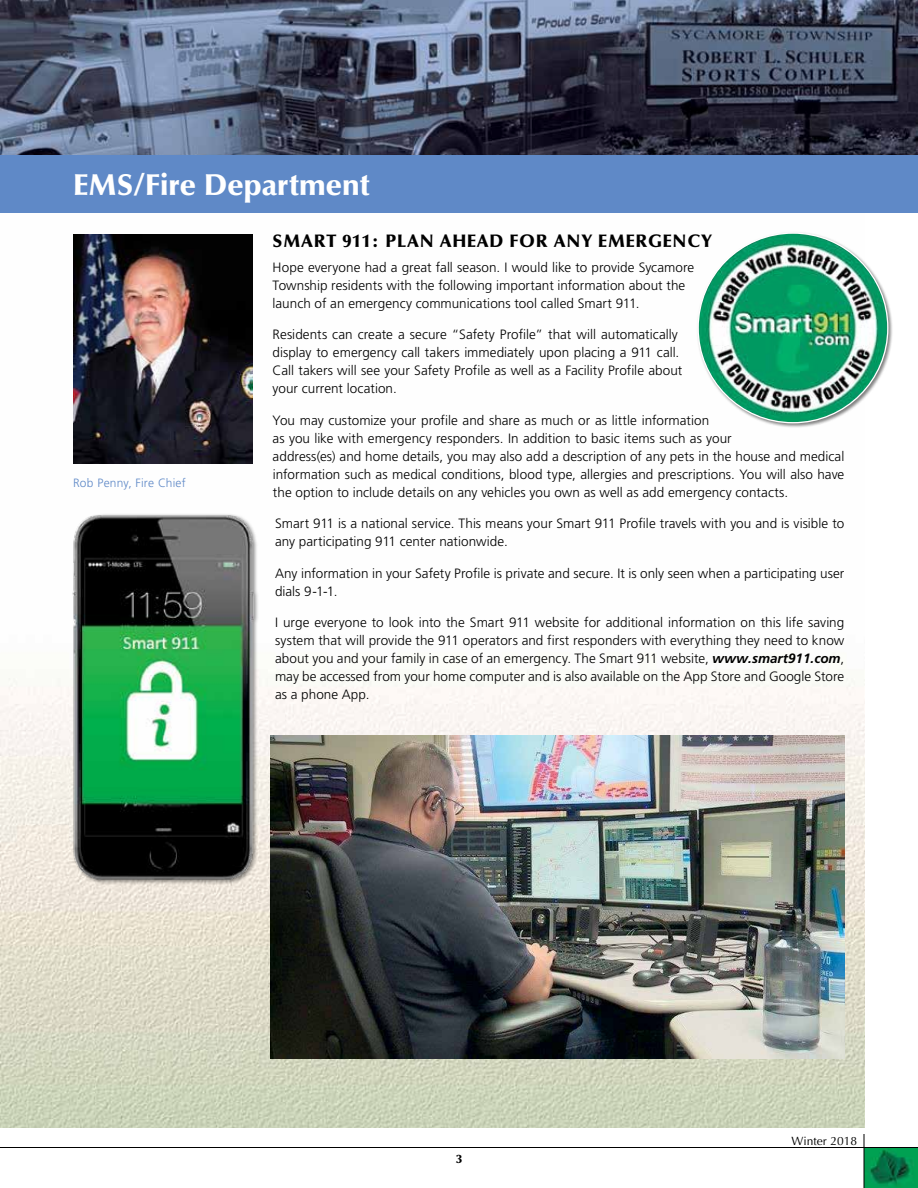
<style>
.page{position:relative;width:918px;height:1188px;background:#fff}
.page>*{position:absolute;margin:0;border:0;box-sizing:border-box;transform-origin:0 0}
.t1{font:900 30px "Optima";letter-spacing:-.005em;color:#fff}
.t2{font:900 18px "Optima";letter-spacing:.04em;color:#000}
.t3{font:300 13.5px/18px "Frutiger";color:#000}
.t4{font:300 12px "Frutiger";letter-spacing:.015em;color:#5f89c7}
.t5{font:12px "Optima";color:#000}
.t6{font:900 12px "Optima";color:#000}
.s1{font-weight:700;font-style:italic}
</style>
<div class="page">
<img style="left:865px;top:1148px;width:53px;height:40px">
<hr style="left:864px;top:1134px;width:1px;height:54px;background:#000">
<hr style="left:0;top:1147px;width:918px;height:1px;background:#000">
<img style="left:0;top:212px;width:864px;height:915px">
<img style="left:0;top:0;width:918px;height:155px">
<div style="left:0;top:155px;width:918px;height:57px;background:#5f89c7"></div>
<img style="left:69px;top:511px;width:190px;height:371px">
<img style="left:73px;top:234px;width:179px;height:229px">
<img style="left:271px;top:735px;width:574px;height:323px">
<div style="left:697px;top:231px;width:197px;height:198px;background:#000;opacity:.3"></div>
<img style="left:698px;top:233px;width:190px;height:190px;border-radius:94px">
<h1 class="t1" style="left:73px;top:167px;width:298px">EMS/Fire Department</h1>
<p class="t4" style="left:73px;top:476px;width:114px">Rob Penny, Fire Chief</p>
<h2 class="t2" style="left:273px;top:230px;width:441px">SMART 911: PLAN AHEAD FOR ANY EMERGENCY</h2>
<p class="t3" style="left:273px;top:258px;width:423px">Hope everyone had a great fall season. I would like to provide Sycamore<br>Township residents with the following important information about the launch of an emergency communications tool called Smart 911.</p>
<p class="t3" style="left:273px;top:326px;width:411px">Residents can create a secure “Safety Profile” that will automatically display to emergency call takers immediately upon placing a 911 call.<br>Call takers will see your Safety Profile as well as a Facility Profile about your current location.</p>
<p class="t3" style="left:273px;top:411px;width:573px">You may customize your profile and share as much or as little information<br>as you like with emergency responders. In addition to basic items such as your<br>address(es) and home details, you may also add a description of any pets in the house and medical information such as medical conditions, blood type, allergies and prescriptions. You will also have the option to include details on any vehicles you own as well as add emergency contacts.</p>
<p class="t3" style="left:275px;top:515px;width:571px">Smart 911 is a national service. This means your Smart 911 Profile travels with you and is visible to any participating 911 center nationwide.</p>
<p class="t3" style="left:275px;top:564px;width:571px">Any information in your Safety Profile is private and secure. It is only seen when a participating user dials 9-1-1.</p>
<p class="t3" style="left:275px;top:614px;width:571px;text-align:justify">I urge everyone to look into the Smart 911 website for additional information on this life saving system that will provide the 911 operators and first responders with everything they need to know about you and your family in case of an emergency. The Smart 911 website, <span class="s1">www.smart911.com</span>, may be accessed from your home computer and is also available on the App Store and Google Store as a phone App.</p>
<p class="t6" style="left:456px;top:1152px;width:7px">3</p>
<p class="t5" style="left:792px;top:1134px;width:67px">Winter 2018</p>
</div>
